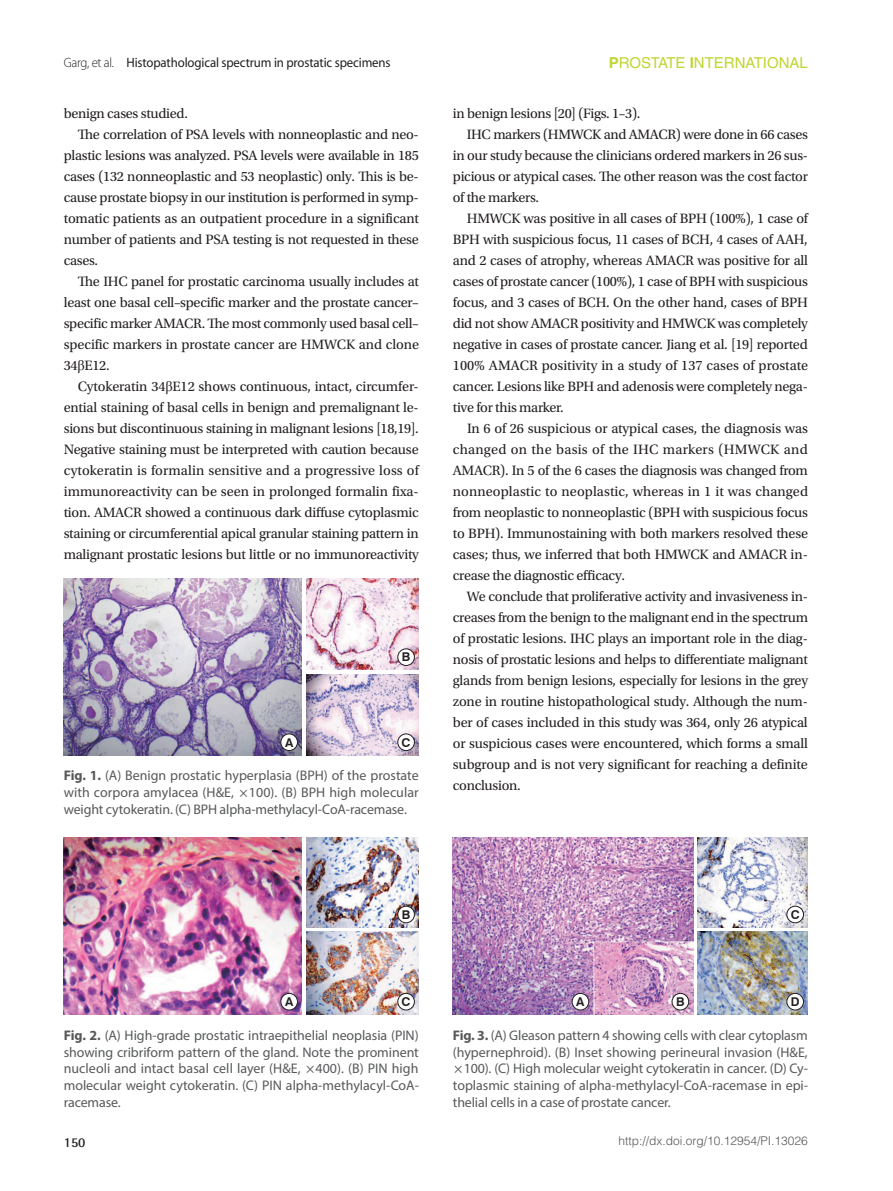
<style>
.page{position:relative;width:893px;height:1191px;background:#fff}
.page>*{position:absolute;margin:0;border:0;box-sizing:border-box;transform-origin:0 0}
.t1{font:15px "Helvetica LT Std";color:#bed630}
.본문{font:14.25px/21px "Utopia Std";letter-spacing:-.02em;color:#231f20;text-align:justify}
.캡션{font:13.95px/16.8px "Myriad Pro";letter-spacing:-.01em;color:#57585a;text-align:justify}
.t2{font:13.5px "Myriad";letter-spacing:-.01em;color:#231f20;scale:.95 1}
.t3{font:700 13.5px "Rotis Semi Sans Std";color:#231f20}
.t4{font:700 12.15px "Swiss 721 BT";color:#231f20}
.t5{font:300 12px "Helvetica LT Std";color:#57585a}
.s1{font-family:"Myriad Pro";font-weight:300}
.s2{font-family:"Times New Roman"}
.s3{font-weight:700}
</style>
<div class="page">
<img style="left:306px;top:674px;width:113px;height:81px">
<img style="left:306px;top:578px;width:113px;height:92px">
<img style="left:64px;top:578px;width:238px;height:177px">
<div style="left:281px;top:734px;width:16px;height:16px;background:#fff;border-radius:50%"></div>
<div style="left:281px;top:733px;width:17px;height:17px;border:1px solid #231f20;border-radius:50%"></div>
<div style="left:398px;top:734px;width:16px;height:16px;background:#fff;border-radius:50%"></div>
<div style="left:398px;top:733px;width:17px;height:17px;border:1px solid #231f20;border-radius:50%"></div>
<div style="left:398px;top:649px;width:16px;height:16px;background:#fff;border-radius:50%"></div>
<div style="left:398px;top:648px;width:17px;height:17px;border:1px solid #231f20;border-radius:50%"></div>
<img style="left:697px;top:931px;width:111px;height:83px">
<img style="left:697px;top:838px;width:111px;height:89px">
<img style="left:453px;top:838px;width:240px;height:176px">
<div style="left:672px;top:993px;width:17px;height:17px;background:#fff;border-radius:50%"></div>
<div style="left:672px;top:993px;width:17px;height:17px;border:1px solid #231f20;border-radius:50%"></div>
<div style="left:572px;top:993px;width:17px;height:17px;background:#fff;border-radius:50%"></div>
<div style="left:572px;top:993px;width:17px;height:17px;border:1px solid #231f20;border-radius:50%"></div>
<div style="left:787px;top:993px;width:16px;height:17px;background:#fff;border-radius:50%"></div>
<div style="left:787px;top:993px;width:17px;height:17px;border:1px solid #231f20;border-radius:50%"></div>
<div style="left:787px;top:906px;width:16px;height:16px;background:#fff;border-radius:50%"></div>
<div style="left:787px;top:906px;width:17px;height:17px;border:1px solid #231f20;border-radius:50%"></div>
<img style="left:306px;top:931px;width:113px;height:83px">
<img style="left:306px;top:838px;width:113px;height:89px">
<img style="left:64px;top:838px;width:238px;height:176px">
<div style="left:281px;top:993px;width:16px;height:17px;background:#fff;border-radius:50%"></div>
<div style="left:281px;top:993px;width:17px;height:17px;border:1px solid #231f20;border-radius:50%"></div>
<div style="left:398px;top:993px;width:16px;height:17px;background:#fff;border-radius:50%"></div>
<div style="left:398px;top:993px;width:17px;height:17px;border:1px solid #231f20;border-radius:50%"></div>
<div style="left:398px;top:906px;width:16px;height:16px;background:#fff;border-radius:50%"></div>
<div style="left:398px;top:906px;width:17px;height:17px;border:1px solid #231f20;border-radius:50%"></div>
<p class="t2" style="left:64px;top:55px;width:346px"><span class="s1">Garg, et al.</span> Histopathological spectrum in prostatic specimens</p>
<p class="본문" style="left:64px;top:103px;width:126px">benign cases studied.</p>
<p class="본문" style="left:64px;top:124px;width:357px;text-indent:14px">The correlation of PSA levels with nonneoplastic and neo&shy;plastic lesions was analyzed. PSA levels were available in 185 cases (132 nonneoplastic and 53 neoplastic) only. This is be&shy;cause prostate biopsy in our institution is performed in symp&shy;tomatic patients as an outpatient procedure in a significant number of patients and PSA testing is not requested in these cases.</p>
<p class="본문" style="left:64px;top:271px;width:357px;text-indent:14px">The IHC panel for prostatic carcinoma usually includes at least one basal cell–specific marker and the prostate cancer– specific marker AMACR. The most commonly used basal cell– specific markers in prostate cancer are HMWCK and clone 34<span class="s2">β</span>E12.</p>
<p class="본문" style="left:64px;top:376px;width:357px;text-indent:14px">Cytokeratin 34<span class="s2">β</span>E12 shows continuous, intact, circumfer&shy;ential staining of basal cells in benign and premalignant le&shy;sions but discontinuous staining in malignant lesions [18,19].<br>Negative staining must be interpreted with caution because cytokeratin is formalin sensitive and a progressive loss of immunoreactivity can be seen in prolonged formalin fixa&shy;tion. AMACR showed a continuous dark diffuse cytoplasmic staining or circumferential apical granular staining pattern in malignant prostatic lesions but little or no immunoreactivity</p>
<p class="t4" style="left:402px;top:649px;width:10px">B</p>
<p class="t4" style="left:285px;top:735px;width:10px">A</p>
<p class="t4" style="left:402px;top:735px;width:10px">C</p>
<p class="캡션" style="left:64px;top:767px;width:356px"><span class="s3">Fig. 1.</span> (A) Benign prostatic hyperplasia (BPH) of the prostate with corpora amylacea (H&amp;E, ×100). (B) BPH high molecular weight cytokeratin. (C) BPH alpha-methylacyl-CoA-racemase.</p>
<p class="t1" style="left:609px;top:54px;width:201px"><span class="s3">P</span>ROSTATE <span class="s3">I</span>NTERNATIONAL</p>
<p class="본문" style="left:453px;top:103px;width:189px">in benign lesions [20] (Figs. 1–3).</p>
<p class="본문" style="left:453px;top:124px;width:357px;text-indent:14px">IHC markers (HMWCK and AMACR) were done in 66 cases in our study because the clinicians ordered markers in 26 sus&shy;picious or atypical cases. The other reason was the cost factor of the markers.</p>
<p class="본문" style="left:453px;top:208px;width:357px;text-indent:14px">HMWCK was positive in all cases of BPH (100%), 1 case of BPH with suspicious focus, 11 cases of BCH, 4 cases of AAH, and 2 cases of atrophy, whereas AMACR was positive for all cases of prostate cancer (100%), 1 case of BPH with suspicious focus, and 3 cases of BCH. On the other hand, cases of BPH did not show AMACR positivity and HMWCK was completely negative in cases of prostate cancer. Jiang et al. [19] reported 100% AMACR positivity in a study of 137 cases of prostate cancer. Lesions like BPH and adenosis were completely nega&shy;tive for this marker.</p>
<p class="본문" style="left:453px;top:418px;width:357px;text-indent:14px">In 6 of 26 suspicious or atypical cases, the diagnosis was changed on the basis of the IHC markers (HMWCK and AMACR). In 5 of the 6 cases the diagnosis was changed from nonneoplastic to neoplastic, whereas in 1 it was changed from neoplastic to nonneoplastic (BPH with suspicious focus to BPH). Immunostaining with both markers resolved these cases; thus, we inferred that both HMWCK and AMACR in&shy;crease the diagnostic efficacy.</p>
<p class="본문" style="left:453px;top:586px;width:357px;text-indent:14px">We conclude that proliferative activity and invasiveness in&shy;creases from the benign to the malignant end in the spectrum of prostatic lesions. IHC plays an important role in the diag&shy;nosis of prostatic lesions and helps to differentiate malignant glands from benign lesions, especially for lesions in the grey zone in routine histopathological study. Although the num&shy;ber of cases included in this study was 364, only 26 atypical or suspicious cases were encountered, which forms a small subgroup and is not very significant for reaching a definite conclusion.</p>
<p class="t4" style="left:402px;top:907px;width:10px">B</p>
<p class="t4" style="left:791px;top:907px;width:10px">C</p>
<p class="t4" style="left:285px;top:994px;width:10px">A</p>
<p class="t4" style="left:402px;top:994px;width:10px">C</p>
<p class="t4" style="left:576px;top:994px;width:10px">A</p>
<p class="t4" style="left:676px;top:994px;width:10px">B</p>
<p class="t4" style="left:791px;top:994px;width:10px">D</p>
<p class="캡션" style="left:64px;top:1026px;width:357px"><span class="s3">Fig. 2.</span> (A) High-grade prostatic intraepithelial neoplasia (PIN) showing cribriform pattern of the gland. Note the prominent nucleoli and intact basal cell layer (H&amp;E, ×400). (B) PIN high molecular weight cytokeratin. (C) PIN alpha-methylacyl-CoA&shy;racemase.</p>
<p class="캡션" style="left:453px;top:1026px;width:357px"><span class="s3">Fig. 3.</span> (A) Gleason pattern 4 showing cells with clear cytoplasm (hypernephroid). (B) Inset showing perineural invasion (H&amp;E, ×100). (C) High molecular weight cytokeratin in cancer. (D) Cy&shy;toplasmic staining of alpha-methylacyl-CoA-racemase in epi&shy;thelial cells in a case of prostate cancer.</p>
<p class="t3" style="left:64px;top:1133px;width:23px">150</p>
<p class="t5" style="left:618px;top:1133px;width:191px">http://dx.doi.org/10.12954/PI.13026</p>
</div>
